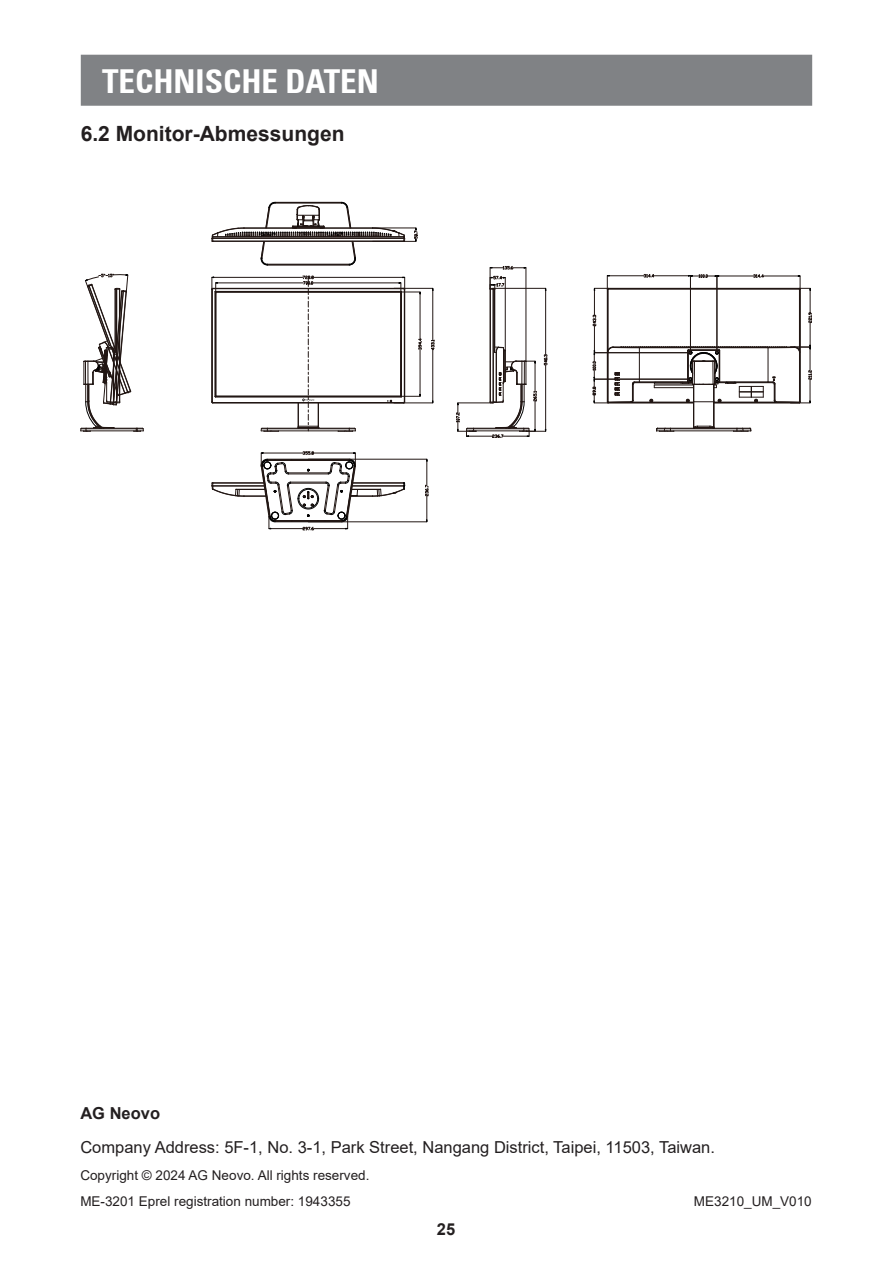
<style>
.page{position:relative;width:893px;height:1263px;background:#fff}
.page>*{position:absolute;margin:0;border:0;box-sizing:border-box;transform-origin:0 0}
.t1{font:700 condensed 33px "Univers 67";color:#fff}
.t2{font:700 21px "Arial";color:#231f20}
.t3{font:16.5px "Arial";color:#231f20}
.t4{font:700 16.5px "Arial";color:#231f20}
.t5{font:13.5px/26.5px "Arial";color:#231f20}
</style>
<div class="page">
<div style="left:81px;top:55px;width:731px;height:51px;background:#808285;border:2px solid #808285"></div>
<hr style="left:267px;top:431px;width:82px;height:1px;background:#211613">
<hr style="left:267px;top:428px;width:82px;height:1px;background:#211613">
<hr style="left:213px;top:403px;width:191px;height:1px;background:#211613">
<hr style="left:215px;top:397px;width:186px;height:1px;background:#211613">
<hr style="left:215px;top:292px;width:1px;height:104px;background:#211613">
<hr style="left:215px;top:291px;width:186px;height:1px;background:#211613">
<hr style="left:401px;top:292px;width:1px;height:104px;background:#211613">
<hr style="left:213px;top:402px;width:191px;height:1px;background:#211613">
<hr style="left:404px;top:289px;width:1px;height:113px;background:#211613">
<hr style="left:213px;top:288px;width:191px;height:1px;background:#211613">
<hr style="left:212px;top:289px;width:1px;height:113px;background:#211613">
<svg style="left:261px;top:428px;width:18px;height:4px"></svg>
<svg style="left:338px;top:428px;width:18px;height:4px"></svg>
<hr style="left:400px;top:292px;width:1px;height:104px;background:#211613">
<hr style="left:216px;top:292px;width:185px;height:1px;background:#211613">
<hr style="left:216px;top:292px;width:1px;height:104px;background:#211613">
<hr style="left:216px;top:396px;width:185px;height:1px;background:#211613">
<hr style="left:494px;top:289px;width:1px;height:63px;background:#211613">
<hr style="left:490px;top:289px;width:1px;height:113px;background:#211613">
<hr style="left:493px;top:289px;width:1px;height:113px;background:#211613">
<svg style="left:212px;top:202px;width:193px;height:64px"></svg>
<hr style="left:394px;top:288px;width:39px;height:1px;background:#211613">
<hr style="left:394px;top:403px;width:39px;height:1px;background:#211613">
<hr style="left:432px;top:290px;width:1px;height:50px;background:#211613">
<hr style="left:432px;top:350px;width:1px;height:51px;background:#211613">
<svg style="left:431px;top:340px;width:4px;height:10px"></svg>
<hr style="left:214px;top:277px;width:89px;height:1px;background:#211613">
<hr style="left:314px;top:277px;width:89px;height:1px;background:#211613">
<hr style="left:373px;top:228px;width:43px;height:1px;background:#211613">
<hr style="left:373px;top:241px;width:43px;height:1px;background:#211613">
<svg style="left:414px;top:228px;width:4px;height:13px"></svg>
<svg style="left:212px;top:451px;width:193px;height:79px"></svg>
<hr style="left:308px;top:522px;width:119px;height:1px;background:#211613">
<hr style="left:308px;top:459px;width:119px;height:1px;background:#211613">
<svg style="left:425px;top:459px;width:4px;height:63px"></svg>
<hr style="left:505px;top:278px;width:1px;height:73px;background:#211613">
<hr style="left:526px;top:268px;width:1px;height:93px;background:#211613">
<svg style="left:490px;top:266px;width:36px;height:24px"></svg>
<hr style="left:313px;top:283px;width:86px;height:1px;background:#211613">
<hr style="left:218px;top:283px;width:85px;height:1px;background:#211613">
<svg style="left:212px;top:277px;width:6px;height:16px"></svg>
<hr style="left:420px;top:294px;width:1px;height:45px;background:#211613">
<hr style="left:420px;top:350px;width:1px;height:44px;background:#211613">
<svg style="left:399px;top:277px;width:22px;height:17px"></svg>
<svg style="left:400px;top:394px;width:21px;height:9px"></svg>
<svg style="left:418px;top:339px;width:4px;height:11px"></svg>
<hr style="left:493px;top:288px;width:53px;height:1px;background:#211613">
<hr style="left:545px;top:290px;width:1px;height:64px;background:#211613">
<svg style="left:456px;top:347px;width:91px;height:91px"></svg>
<svg style="left:592px;top:274px;width:220px;height:158px"></svg>
<svg style="left:80px;top:274px;width:64px;height:158px"></svg>
<svg style="left:298px;top:276px;width:21px;height:155px"></svg>
<h1 class="t1" style="left:102px;top:61px;width:278px">TECHNISCHE DATEN</h1>
<h2 class="t2" style="left:81px;top:119px;width:265px">6.2 Monitor-Abmessungen</h2>
<p class="t4" style="left:80px;top:1102px;width:81px">AG Neovo</p>
<p class="t3" style="left:80px;top:1136px;width:636px">Company Address: 5F-1, No. 3-1, Park Street, Nangang District, Taipei, 11503, Taiwan.</p>
<p class="t5" style="left:80px;top:1161px;width:291px">Copyright © 2024 AG Neovo. All rights reserved.<br>ME-3201 Eprel registration number: 1943355</p>
<p class="t5" style="left:694px;top:1188px;width:119px">ME3210_UM_V010</p>
<p class="t4" style="left:437px;top:1217px;width:20px">25</p>
</div>
